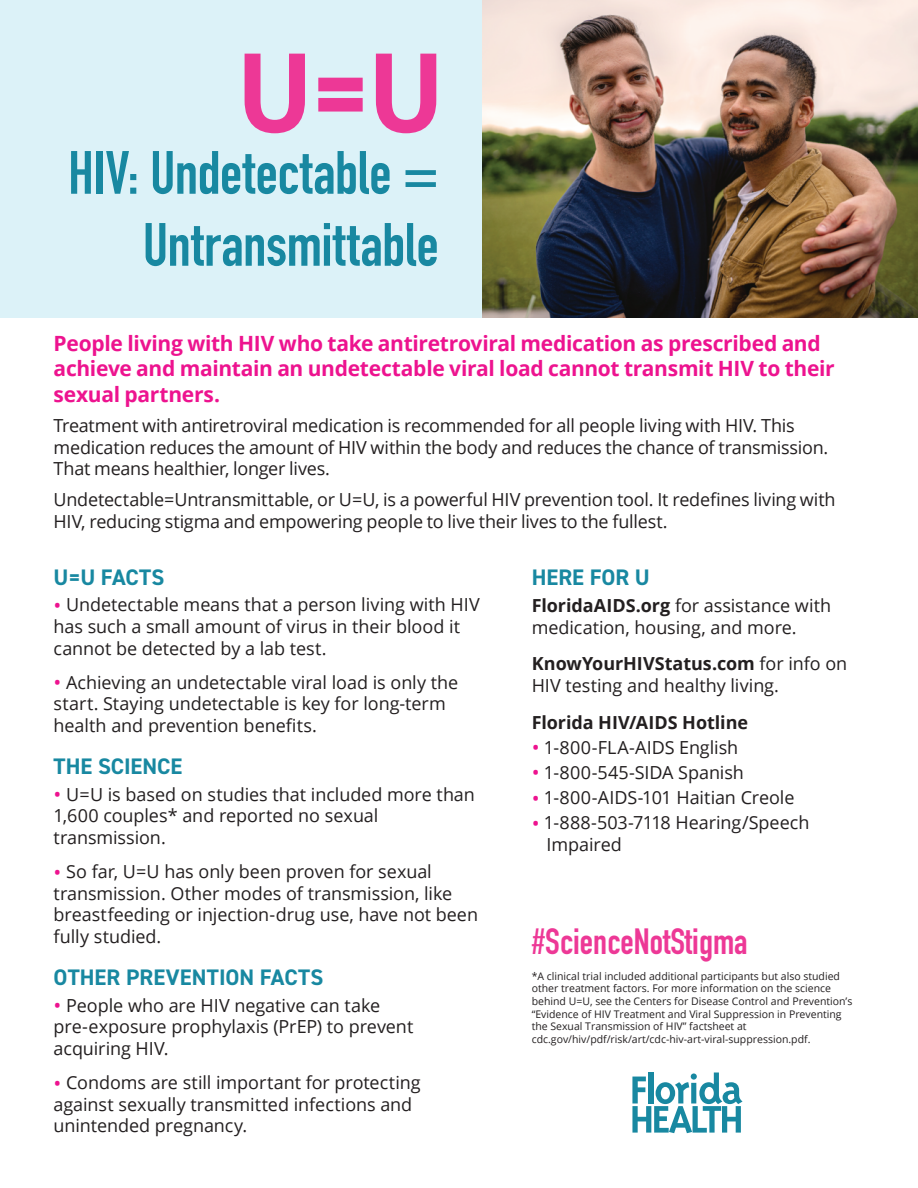
<style>
.page{position:relative;width:918px;height:1188px;background:#fff}
.page>*{position:absolute;margin:0;border:0;box-sizing:border-box;transform-origin:0 0}
.t1{font:700 114px "DIN2014";color:#ed3896}
.t2{font:700 60px/72px "DIN Condensed";letter-spacing:-.01em;color:#1888a1;text-align:right}
.t3{font:700 36px "DIN Condensed";color:#ed3896}
.t4{font:700 22.5px "DIN2014";color:#1888a1}
.t5{font:700 21px/25.2px "Open Sans";letter-spacing:-.015em;color:#ed138f}
.t6{font:18px/21.6px "Open Sans";letter-spacing:-.005em;color:#231f20}
.t7{font:700 18px "Open Sans";letter-spacing:-.005em;color:#231f20}
.t8{font:10.5px/12.6px "Open Sans";color:#231f20}
.s1{font-size:21px;color:#ed138f}
.s2{font-weight:700}
</style>
<div class="page">
<img style="left:482px;top:0;width:436px;height:318px">
<div style="left:0;top:0;width:482px;height:318px;background:#dcf2f8"></div>
<svg style="left:632px;top:1073px;width:111px;height:60px"></svg>
<h1 class="t1" style="left:237px;top:17px;width:209px">U=U</h1>
<h2 class="t2" style="left:68px;top:136px;width:372px">HIV: Undetectable =<br>Untransmittable</h2>
<p class="t5" style="left:54px;top:330px;width:783px">People living with HIV who take antiretroviral medication as prescribed and achieve and maintain an undetectable viral load cannot transmit HIV to their sexual partners.</p>
<p class="t6" style="left:54px;top:414px;width:776px">Treatment with antiretroviral medication is recommended for all people living with HIV. This medication reduces the amount of HIV within the body and reduces the chance of transmission.<br>That means healthier, longer lives.</p>
<p class="t6" style="left:54px;top:488px;width:784px">Undetectable=Untransmittable, or U=U, is a powerful HIV prevention tool. It redefines living with<br>HIV, reducing stigma and empowering people to live their lives to the fullest.</p>
<p class="t4" style="left:54px;top:562px;width:112px">U=U FACTS</p>
<p class="t6" style="left:54px;top:594px;width:428px"><span class="s1">•</span> Undetectable means that a person living with HIV has such a small amount of virus in their blood it cannot be detected by a lab test.</p>
<p class="t6" style="left:54px;top:671px;width:406px"><span class="s1">•</span> Achieving an undetectable viral load is only the start. Staying undetectable is key for long-term health and prevention benefits.</p>
<p class="t4" style="left:54px;top:751px;width:130px">THE SCIENCE</p>
<p class="t6" style="left:54px;top:783px;width:423px"><span class="s1">•</span> U=U is based on studies that included more than<br>1,600 couples* and reported no sexual transmission.</p>
<p class="t6" style="left:54px;top:860px;width:426px"><span class="s1">•</span> So far, U=U has only been proven for sexual transmission. Other modes of transmission, like breastfeeding or injection-drug use, have not been fully studied.</p>
<p class="t4" style="left:54px;top:962px;width:271px">OTHER PREVENTION FACTS</p>
<p class="t6" style="left:54px;top:994px;width:361px"><span class="s1">•</span> People who are HIV negative can take pre-exposure prophylaxis (PrEP) to prevent acquiring HIV.</p>
<p class="t6" style="left:54px;top:1071px;width:368px"><span class="s1">•</span> Condoms are still important for protecting against sexually transmitted infections and unintended pregnancy.</p>
<p class="t4" style="left:532px;top:562px;width:120px">HERE FOR U</p>
<p class="t6" style="left:532px;top:594px;width:301px"><span class="s2">FloridaAIDS.org</span> for assistance with medication, housing, and more.</p>
<p class="t6" style="left:532px;top:653px;width:317px"><span class="s2">KnowYourHIVStatus.com</span> for info on<br>HIV testing and healthy living.</p>
<p class="t7" style="left:532px;top:709px;width:218px">Florida HIV/AIDS Hotline</p>
<p class="t6" style="left:532px;top:736px;width:208px"><span class="s1">•</span> 1-800-FLA-AIDS English</p>
<p class="t6" style="left:532px;top:761px;width:214px"><span class="s1">•</span> 1-800-545-SIDA Spanish</p>
<p class="t6" style="left:532px;top:786px;width:264px"><span class="s1">•</span> 1-800-AIDS-101 Haitian Creole</p>
<p class="t6" style="left:547px;top:812px;width:264px;text-indent:-15px"><span class="s1">•</span> 1-888-503-7118 Hearing/Speech<br>Impaired</p>
<h3 class="t3" style="left:532px;top:918px;width:217px">#ScienceNotStigma</h3>
<p class="t8" style="left:532px;top:970px;width:322px">*A clinical trial included additional participants but also studied other treatment factors. For more information on the science behind U=U, see the Centers for Disease Control and Prevention’s “Evidence of HIV Treatment and Viral Suppression in Preventing the Sexual Transmission of HIV” factsheet at cdc.gov/hiv/pdf/risk/art/cdc-hiv-art-viral-suppression.pdf.</p>
</div>
